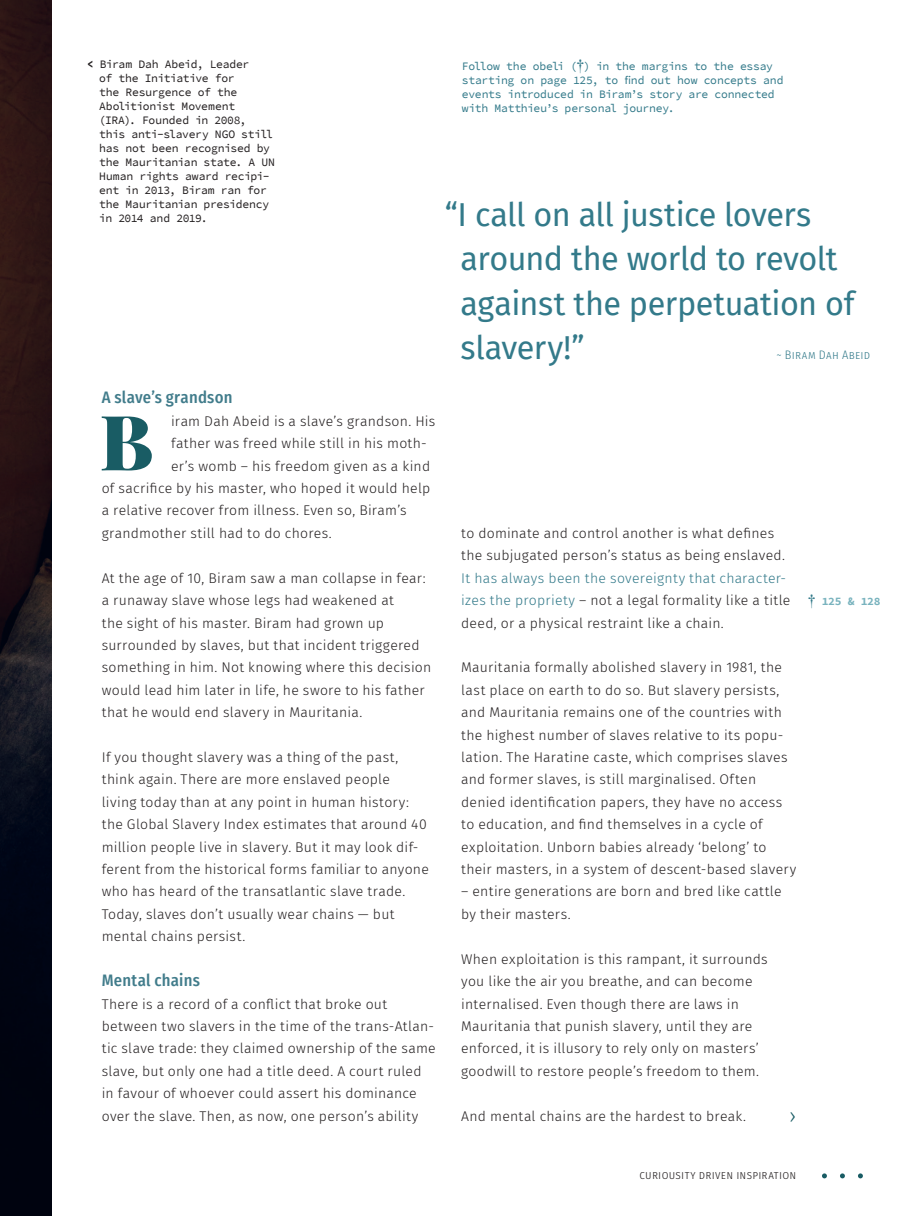
<style>
.page{position:relative;width:918px;height:1216px;background:#fff}
.page>*{position:absolute;margin:0;border:0;box-sizing:border-box;transform-origin:0 0}
.t1{font:900 76.3px "Playfair Display";color:#195c64}
.t2{font:32.38px/44.1px "Fira Sans";letter-spacing:-.02em;color:#337a8a}
.t3{font:300 21px "Fira Sans";color:#195c64}
.t4{font:500 16.62px "Fira Sans Condensed";letter-spacing:.015em;color:#417c8b}
.t5{font:300 14px/22.4px "Fira Sans";letter-spacing:.02em;color:#231f20}
.t6{font:300 12.25px "Fira Sans Condensed";letter-spacing:.02em;color:#231f20}
.t7{font:300 12.25px "Fira Sans Condensed";letter-spacing:.025em;color:#337a8a}
.t8{font:11.38px/14px "Source Code Pro";letter-spacing:-.025em;color:#231f20}
.t9{font:11.38px/14px "Source Code Pro";letter-spacing:-.02em;color:#337a8a}
.t10{font:700 11.38px "Source Code Pro";letter-spacing:-.025em;color:#79b3be}
.s1{font-weight:700}
.s2{font-family:"Times New Roman";font-weight:700;font-size:15.75px}
.s3{color:#337a8a}
.s4{font-family:"Times New Roman";font-size:15.75px;color:#337a8a}
</style>
<div class="page">
<img style="left:0;top:0;width:51px;height:1215px">
<svg style="left:840px;top:1173px;width:5px;height:5px"></svg>
<svg style="left:858px;top:1173px;width:5px;height:5px"></svg>
<svg style="left:822px;top:1173px;width:5px;height:5px"></svg>
<p class="t8" style="left:99px;top:57px;width:177px;text-indent:-12px"><span class="s1">&lt;</span> Biram Dah Abeid, Leader<br>of the Initiative for<br>the Resurgence of the<br>Abolitionist Movement<br>(IRA). Founded in 2008, this anti-slavery NGO still has not been recognised by the Mauritanian state. A UN<br>Human rights award recipi&shy;ent in 2013, Biram ran for the Mauritanian presidency in 2014 and 2019.</p>
<p class="t4" style="left:102px;top:384px;width:132px">A slave’s grandson</p>
<h1 class="t1" style="left:100px;top:381px;width:55px">B</h1>
<p class="t5" style="left:171px;top:409px;width:266px">iram Dah Abeid is a slave’s grandson. His</p>
<p class="t5" style="left:171px;top:432px;width:257px">father was freed while still in his moth-</p>
<p class="t5" style="left:171px;top:454px;width:261px">er’s womb – his freedom given as a kind</p>
<p class="t5" style="left:102px;top:477px;width:330px">of sacrifice by his master, who hoped it would help</p>
<p class="t5" style="left:102px;top:499px;width:307px">a relative recover from illness. Even so, Biram’s</p>
<p class="t5" style="left:102px;top:521px;width:231px">grandmother still had to do chores.</p>
<p class="t5" style="left:102px;top:566px;width:331px">At the age of 10, Biram saw a man collapse in fear: a runaway slave whose legs had weakened at<br>the sight of his master. Biram had grown up surrounded by slaves, but that incident triggered something in him. Not knowing where this decision would lead him later in life, he swore to his father that he would end slavery in Mauritania.</p>
<p class="t5" style="left:102px;top:745px;width:329px">If you thought slavery was a thing of the past, think again. There are more enslaved people<br>living today than at any point in human history: the Global Slavery Index estimates that around 40 million people live in slavery. But it may look dif&shy;ferent from the historical forms familiar to anyone who has heard of the transatlantic slave trade.<br>Today, slaves don’t usually wear chains — but mental chains persist.</p>
<p class="t4" style="left:102px;top:967px;width:100px">Mental chains</p>
<p class="t5" style="left:102px;top:992px;width:335px">There is a record of a conflict that broke out between two slavers in the time of the trans-Atlan&shy;tic slave trade: they claimed ownership of the same slave, but only one had a title deed. A court ruled in favour of whoever could assert his dominance over the slave. Then, as now, one person’s ability</p>
<p class="t9" style="left:462px;top:59px;width:323px">Follow the obeli (<span class="s2">†</span>) in the margins to the essay starting on page 125, to find out how concepts and events introduced in Biram’s story are connected with Matthieu’s personal journey.</p>
<h2 class="t2" style="left:461px;top:192px;width:395px;text-indent:-16px">“I call on all justice lovers around the world to revolt against the perpetuation of slavery!”</h2>
<p class="t7" style="left:776px;top:346px;width:95px">~ Biram Dah Abeid</p>
<p class="t5" style="left:461px;top:521px;width:325px">to dominate and control another is what defines the subjugated person’s status as being enslaved.</p>
<p class="t5" style="left:461px;top:566px;width:331px"><span class="s3">It has always been the sovereignty that character&shy;izes the propriety</span> – not a legal formality like a title deed, or a physical restraint like a chain.</p>
<p class="t5" style="left:461px;top:656px;width:337px">Mauritania formally abolished slavery in 1981, the last place on earth to do so. But slavery persists, and Mauritania remains one of the countries with the highest number of slaves relative to its popu&shy;lation. The Haratine caste, which comprises slaves and former slaves, is still marginalised. Often denied identification papers, they have no access to education, and find themselves in a cycle of exploitation. Unborn babies already ‘belong’ to their masters, in a system of descent-based slavery</p>
<p class="t5" style="left:461px;top:880px;width:322px">– entire generations are born and bred like cattle by their masters.</p>
<p class="t5" style="left:461px;top:947px;width:308px">When exploitation is this rampant, it surrounds you like the air you breathe, and can become internalised. Even though there are laws in Mauritania that punish slavery, until they are enforced, it is illusory to rely only on masters’ goodwill to restore people’s freedom to them.</p>
<p class="t5" style="left:461px;top:1104px;width:286px">And mental chains are the hardest to break.</p>
<h3 class="t3" style="left:789px;top:1101px;width:9px">›</h3>
<p class="t10" style="left:808px;top:593px;width:74px"><span class="s4">†</span> 125 &amp; 128</p>
<p class="t6" style="left:639px;top:1166px;width:158px">curiousity driven inspiration</p>
</div>
